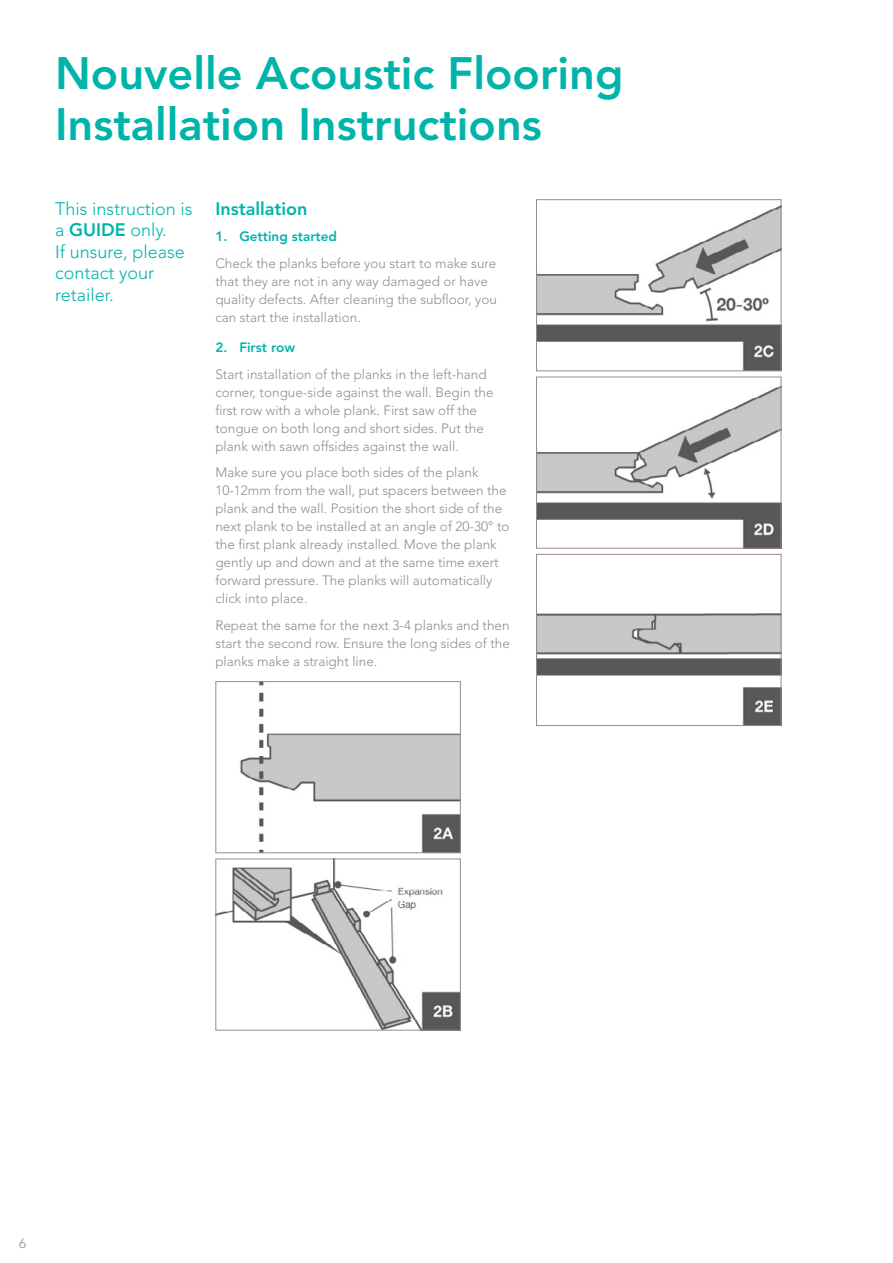
<style>
.page{position:relative;width:893px;height:1263px;background:#fff}
.page>*{position:absolute;margin:0;border:0;box-sizing:border-box;transform-origin:0 0}
.t1{font:800 45px/51px "Avenir LT Std";color:#00b4aa}
.t2{font:300 18px/21.6px "Avenir LT Std";color:#00b4aa}
.t3{font:800 18px "Avenir LT Std";color:#00b4aa}
.t4{font:300 13.5px/18px "Avenir LT Std";color:#978b87}
.t5{font:800 13.5px "Avenir LT Std";color:#00b4aa}
.s1{font-weight:800}
</style>
<div class="page">
<img style="left:240px;top:683px;width:219px;height:168px">
<div style="left:215px;top:681px;width:246px;height:172px;border:1px solid #978b87"></div>
<img style="left:217px;top:860px;width:242px;height:168px">
<div style="left:215px;top:858px;width:246px;height:172px;border:1px solid #978b87"></div>
<img style="left:538px;top:206px;width:241px;height:163px">
<div style="left:536px;top:199px;width:245px;height:172px;border:1px solid #978b87"></div>
<img style="left:538px;top:386px;width:241px;height:161px">
<div style="left:536px;top:377px;width:245px;height:172px;border:1px solid #978b87"></div>
<img style="left:538px;top:613px;width:241px;height:111px">
<div style="left:536px;top:554px;width:245px;height:172px;border:1px solid #978b87"></div>
<h1 class="t1" style="left:55px;top:48px;width:570px">Nouvelle Acoustic Flooring<br>Installation Instructions</h1>
<h2 class="t2" style="left:55px;top:198px;width:139px">This instruction is a <span class="s1">GUIDE</span> only.<br>If unsure, please contact your retailer.</h2>
<h2 class="t3" style="left:215px;top:198px;width:94px">Installation</h2>
<p class="t5" style="left:215px;top:228px;width:123px">1. Getting started</p>
<p class="t4" style="left:215px;top:254px;width:283px">Check the planks before you start to make sure that they are not in any way damaged or have quality defects. After cleaning the subfloor, you can start the installation.</p>
<p class="t5" style="left:215px;top:340px;width:81px">2. First row</p>
<p class="t4" style="left:215px;top:365px;width:280px">Start installation of the planks in the left-hand corner, tongue-side against the wall. Begin the first row with a whole plank. First saw off the tongue on both long and short sides. Put the plank with sawn offsides against the wall.</p>
<p class="t4" style="left:215px;top:464px;width:296px">Make sure you place both sides of the plank 10-12mm from the wall, put spacers between the plank and the wall. Position the short side of the next plank to be installed at an angle of 20-30° to the first plank already installed. Move the plank gently up and down and at the same time exert forward pressure. The planks will automatically click into place.</p>
<p class="t4" style="left:215px;top:616px;width:296px;text-align:justify">Repeat the same for the next 3-4 planks and then start the second row. Ensure the long sides of the planks make a straight line.</p>
<p class="t4" style="left:19px;top:1234px;width:9px">6</p>
</div>
